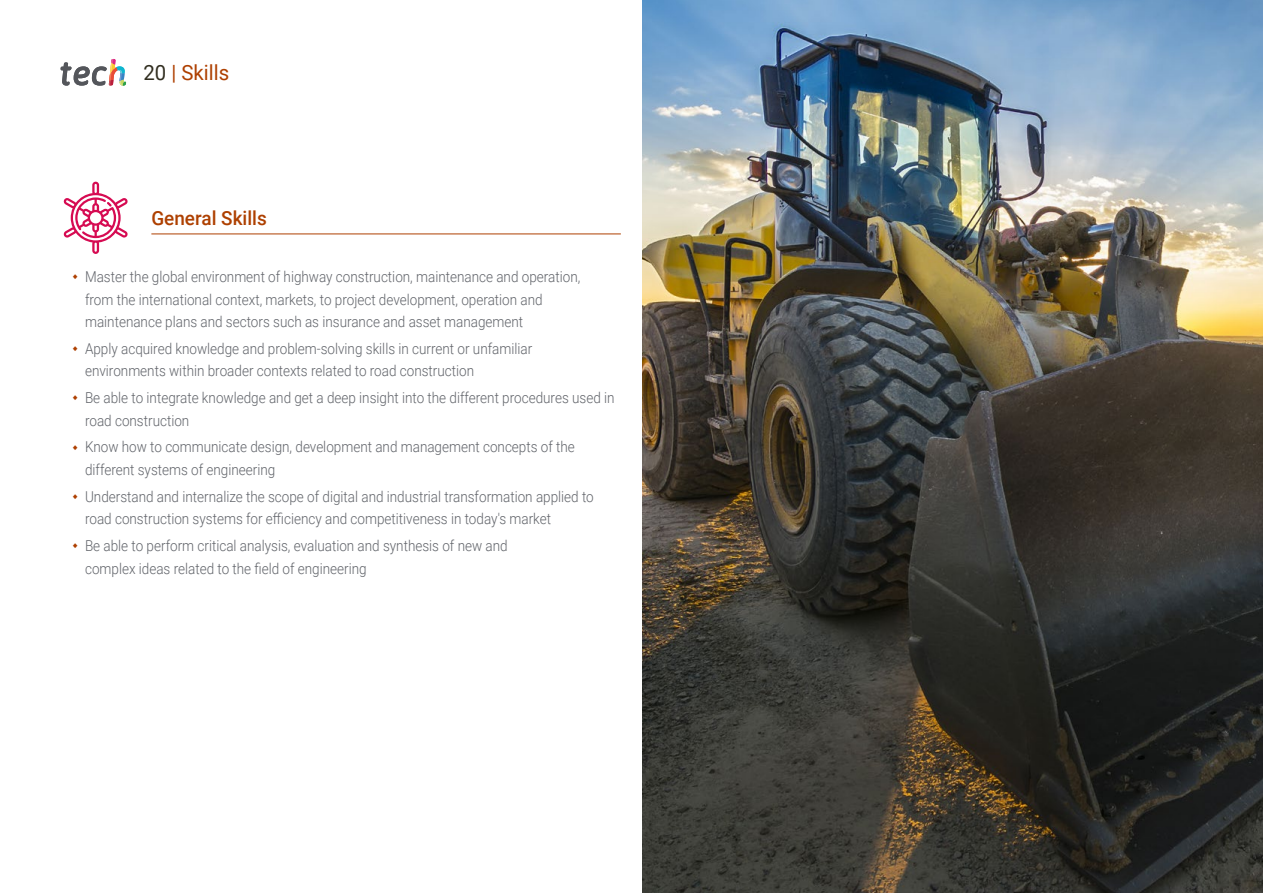
<style>
.page{position:relative;width:1263px;height:893px;background:#fff}
.page>*{position:absolute;margin:0;border:0;box-sizing:border-box;transform-origin:0 0}
.t1{font:21px "Roboto";color:#ae4000}
.t2{font:500 19.5px "Roboto";color:#ae4000}
.t3{font:300 15px/22.5px "Roboto";color:#61646a;scale:.9 1}
.s1{color:#312e20}
</style>
<div class="page">
<hr style="left:151px;top:234px;width:470px;height:1px;background:#ae4000">
<svg style="left:63px;top:182px;width:65px;height:72px"></svg>
<img style="left:642px;top:0;width:621px;height:893px">
<svg style="left:61px;top:59px;width:65px;height:27px"></svg>
<h1 class="t1" style="left:144px;top:57px;width:87px"><span class="s1">20</span> | Skills</h1>
<h2 class="t2" style="left:151px;top:205px;width:117px">General Skills</h2>
<p class="t3" style="left:85px;top:265px;width:552px">Master the global environment of highway construction, maintenance and operation, from the international context, markets, to project development, operation and maintenance plans and sectors such as insurance and asset management</p>
<p class="t3" style="left:85px;top:337px;width:498px">Apply acquired knowledge and problem-solving skills in current or unfamiliar environments within broader contexts related to road construction</p>
<p class="t3" style="left:85px;top:386px;width:590px">Be able to integrate knowledge and get a deep insight into the different procedures used in road construction</p>
<p class="t3" style="left:85px;top:435px;width:546px">Know how to communicate design, development and management concepts of the different systems of engineering</p>
<p class="t3" style="left:85px;top:485px;width:567px">Understand and internalize the scope of digital and industrial transformation applied to road construction systems for efficiency and competitiveness in today's market</p>
<p class="t3" style="left:85px;top:534px;width:471px">Be able to perform critical analysis, evaluation and synthesis of new and complex ideas related to the field of engineering</p>
</div>
